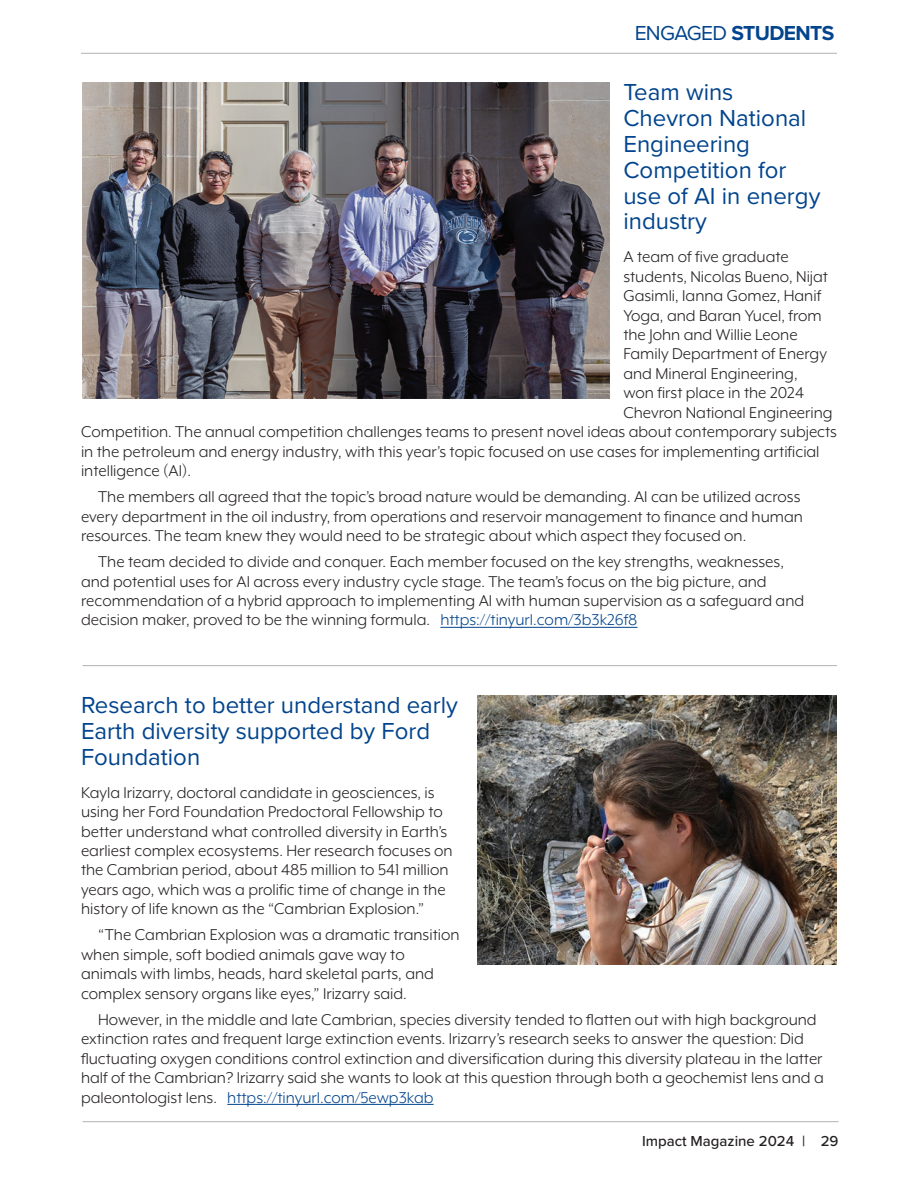
<style>
.page{position:relative;width:918px;height:1188px;background:#fff}
.page>*{position:absolute;margin:0;border:0;box-sizing:border-box;transform-origin:0 0}
.proxima_nova_subhead{font:24px/26px "Proxima Nova";color:#02448d}
.Heading_proxima_caps{font:700 21px "Proxima Nova";letter-spacing:-.03em;color:#02448d}
.mr_eaves_body{font:18px/19.4px "Mr Eaves XL Mod OT";color:#231f20}
.t1{font:500 15px "Proxima Nova";color:#231f20}
.s1{font-weight:400}
.s2{color:#02448d}
</style>
<div class="page">
<hr style="left:82px;top:1121px;width:756px;height:1px;background:#231f20">
<hr style="left:82px;top:665px;width:755px;height:1px;background:#231f20">
<hr style="left:81px;top:53px;width:756px;height:1px;background:#231f20">
<hr style="left:440px;top:627px;width:197px;height:1px;background:#02448d">
<hr style="left:227px;top:1104px;width:207px;height:1px;background:#02448d">
<img style="left:82px;top:82px;width:528px;height:317px">
<img style="left:477px;top:696px;width:360px;height:268px">
<p class="Heading_proxima_caps" style="left:635px;top:17px;width:201px"><span class="s1">ENGAGED</span> STUDENTS</p>
<p class="proxima_nova_subhead" style="left:623px;top:78px;width:199px">Team wins<br>Chevron National<br>Engineering<br>Competition for use of AI in energy industry</p>
<p class="mr_eaves_body" style="left:623px;top:247px;width:167px">A team of five graduate</p>
<p class="mr_eaves_body" style="left:623px;top:267px;width:206px">students, Nicolas Bueno, Nijat</p>
<p class="mr_eaves_body" style="left:623px;top:286px;width:199px">Gasimli, Ianna Gomez, Hanif</p>
<p class="mr_eaves_body" style="left:623px;top:305px;width:200px">Yoga, and Baran Yucel, from</p>
<p class="mr_eaves_body" style="left:623px;top:325px;width:176px">the John and Willie Leone</p>
<p class="mr_eaves_body" style="left:623px;top:344px;width:205px">Family Department of Energy</p>
<p class="mr_eaves_body" style="left:623px;top:364px;width:176px">and Mineral Engineering,</p>
<p class="mr_eaves_body" style="left:623px;top:383px;width:182px">won first place in the 2024</p>
<p class="mr_eaves_body" style="left:623px;top:403px;width:211px">Chevron National Engineering</p>
<p class="mr_eaves_body" style="left:81px;top:422px;width:758px">Competition. The annual competition challenges teams to present novel ideas about contemporary subjects</p>
<p class="mr_eaves_body" style="left:81px;top:441px;width:740px">in the petroleum and energy industry, with this year’s topic focused on use cases for implementing artificial</p>
<p class="mr_eaves_body" style="left:81px;top:461px;width:111px">intelligence (AI).</p>
<p class="mr_eaves_body" style="left:81px;top:487px;width:723px;text-indent:17px">The members all agreed that the topic’s broad nature would be demanding. AI can be utilized across every department in the oil industry, from operations and reservoir management to finance and human resources. The team knew they would need to be strategic about which aspect they focused on.</p>
<p class="mr_eaves_body" style="left:81px;top:552px;width:725px;text-indent:17px">The team decided to divide and conquer. Each member focused on the key strengths, weaknesses, and potential uses for AI across every industry cycle stage. The team’s focus on the big picture, and recommendation of a hybrid approach to implementing AI with human supervision as a safeguard and decision maker, proved to be the winning formula. <span class="s2">https://tinyurl.com/3b3k26f8</span></p>
<p class="proxima_nova_subhead" style="left:81px;top:691px;width:378px">Research to better understand early<br>Earth diversity supported by Ford<br>Foundation</p>
<p class="mr_eaves_body" style="left:81px;top:783px;width:373px">Kayla Irizarry, doctoral candidate in geosciences, is using her Ford Foundation Predoctoral Fellowship to better understand what controlled diversity in Earth’s earliest complex ecosystems. Her research focuses on the Cambrian period, about 485 million to 541 million years ago, which was a prolific time of change in the history of life known as the “Cambrian Explosion.”</p>
<p class="mr_eaves_body" style="left:81px;top:925px;width:380px;text-indent:17px">“The Cambrian Explosion was a dramatic transition when simple, soft bodied animals gave way to animals with limbs, heads, hard skeletal parts, and complex sensory organs like eyes,” Irizarry said.</p>
<p class="mr_eaves_body" style="left:81px;top:1010px;width:744px;text-indent:17px">However, in the middle and late Cambrian, species diversity tended to flatten out with high background extinction rates and frequent large extinction events. Irizarry’s research seeks to answer the question: Did fluctuating oxygen conditions control extinction and diversification during this diversity plateau in the latter half of the Cambrian? Irizarry said she wants to look at this question through both a geochemist lens and a paleontologist lens. <span class="s2">https://tinyurl.com/5ewp3kab</span></p>
<p class="t1" style="left:642px;top:1130px;width:198px">Impact Magazine 2024 | 29</p>
</div>
